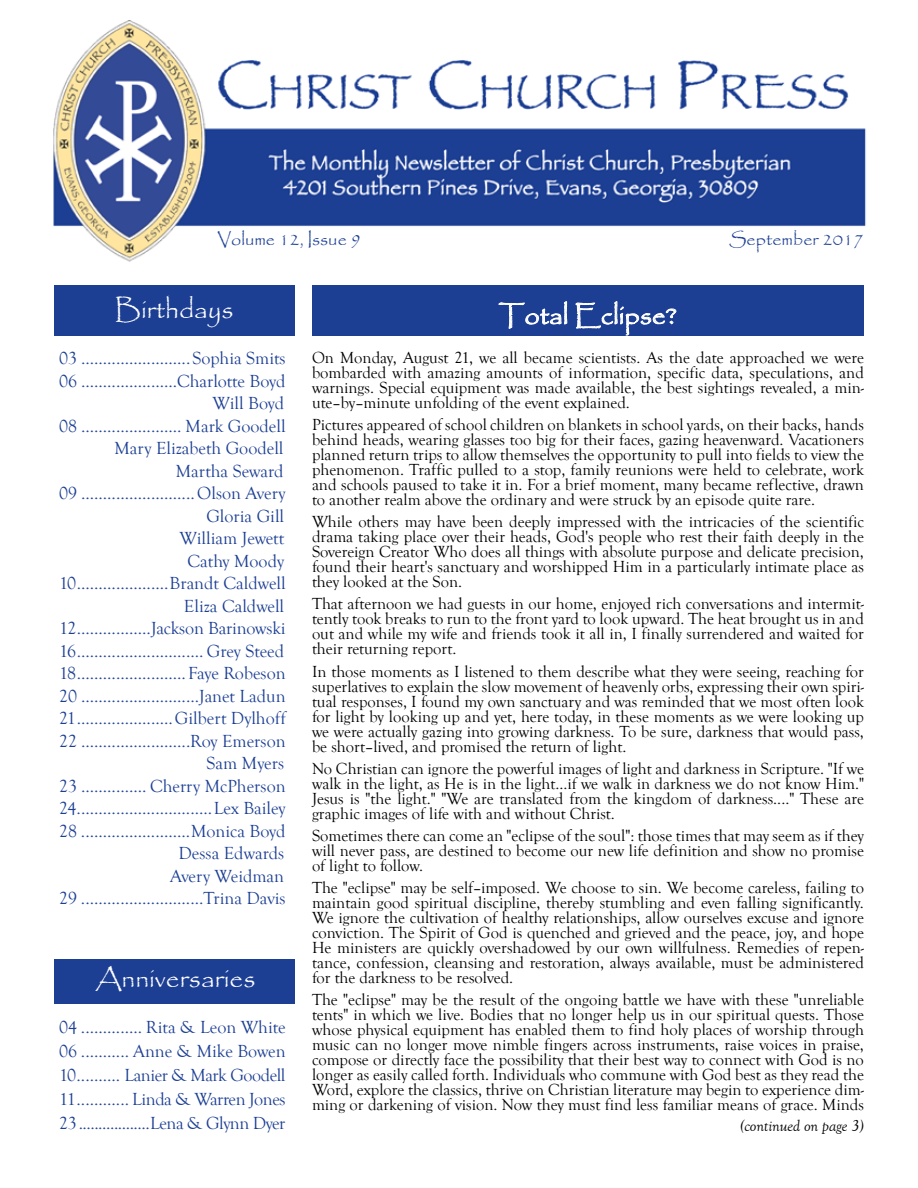
<style>
.page{position:relative;width:918px;height:1188px;background:#fff}
.page>*{position:absolute;margin:0;border:0;box-sizing:border-box;transform-origin:0 0}
.t1{font:27px "Papyrus";color:#fff}
.t2{font:18px/22.5px "Goudy Old Style T";color:#1c3f94;text-align:right}
.t3{font:18px "Papyrus";color:#1c3f94}
.t4{font:16.5px/15px "Goudy Old Style T";color:#000;text-align:justify}
.t5{font:italic 16.5px "Goudy Old Style T";letter-spacing:-.01em;color:#000}
</style>
<div class="page">
<img style="left:53px;top:21px;width:813px;height:241px">
<div style="left:54px;top:286px;width:241px;height:50px;background:#1c3f94"></div>
<div style="left:312px;top:286px;width:552px;height:50px;background:#1c3f94"></div>
<svg style="left:498px;top:301px;width:70px;height:28px"></svg>
<svg style="left:575px;top:301px;width:102px;height:35px"></svg>
<div style="left:54px;top:960px;width:241px;height:44px;background:#1c3f94"></div>
<p class="t3" style="left:217px;top:228px;width:145px">Volume 12, Issue 9</p>
<p class="t3" style="left:729px;top:228px;width:136px">September 2017</p>
<h1 class="t1" style="left:115px;top:293px;width:120px">Birthdays</h1>
<h1 class="t1" style="left:499px;top:299px;width:179px">Total Eclipse?</h1>
<p class="t2" style="left:59px;top:347px;width:228px">03 .........................Sophia Smits<br>06 ......................Charlotte Boyd<br>Will Boyd<br>08 ....................... Mark Goodell<br>Mary Elizabeth Goodell<br>Martha Seward<br>09 ..........................Olson Avery<br>Gloria Gill<br>William Jewett<br>Cathy Moody<br>10.....................Brandt Caldwell<br>Eliza Caldwell<br>12.................Jackson Barinowski<br>16............................. Grey Steed<br>18.........................Faye Robeson<br>20 ...........................Janet Ladun<br>21......................Gilbert Dylhoff<br>22 .........................Roy Emerson<br>Sam Myers<br>23 ............... Cherry McPherson<br>24...............................Lex Bailey<br>28 .........................Monica Boyd<br>Dessa Edwards<br>Avery Weidman<br>29 ............................Trina Davis</p>
<h1 class="t1" style="left:95px;top:962px;width:162px">Anniversaries</h1>
<p class="t2" style="left:59px;top:1016px;width:228px;line-height:24px;text-align:justify">04 .............. Rita &amp; Leon White 06 ........... Anne &amp; Mike Bowen 10.......... Lanier &amp; Mark Goodell 11............ Linda &amp; Warren Jones 23..................Lena &amp; Glynn Dyer</p>
<p class="t4" style="left:312px;top:350px;width:554px">On Monday, August 21, we all became scientists. As the date approached we were bombarded with amazing amounts of information, specific data, speculations, and warnings. Special equipment was made available, the best sightings revealed, a min&shy;ute–by–minute unfolding of the event explained.</p>
<p class="t4" style="left:312px;top:418px;width:554px">Pictures appeared of school children on blankets in school yards, on their backs, hands behind heads, wearing glasses too big for their faces, gazing heavenward. Vacationers planned return trips to allow themselves the opportunity to pull into fields to view the phenomenon. Traffic pulled to a stop, family reunions were held to celebrate, work and schools paused to take it in. For a brief moment, many became reflective, drawn to another realm above the ordinary and were struck by an episode quite rare.</p>
<p class="t4" style="left:312px;top:515px;width:554px">While others may have been deeply impressed with the intricacies of the scientific drama taking place over their heads, God's people who rest their faith deeply in the Sovereign Creator Who does all things with absolute purpose and delicate precision, found their heart's sanctuary and worshipped Him in a particularly intimate place as they looked at the Son.</p>
<p class="t4" style="left:312px;top:597px;width:553px">That afternoon we had guests in our home, enjoyed rich conversations and intermit&shy;tently took breaks to run to the front yard to look upward. The heat brought us in and out and while my wife and friends took it all in, I finally surrendered and waited for their returning report.</p>
<p class="t4" style="left:312px;top:664px;width:554px">In those moments as I listened to them describe what they were seeing, reaching for superlatives to explain the slow movement of heavenly orbs, expressing their own spiri&shy;tual responses, I found my own sanctuary and was reminded that we most often look for light by looking up and yet, here today, in these moments as we were looking up we were actually gazing into growing darkness. To be sure, darkness that would pass, be short–lived, and promised the return of light.</p>
<p class="t4" style="left:312px;top:761px;width:554px">No Christian can ignore the powerful images of light and darkness in Scripture. "If we walk in the light, as He is in the light...if we walk in darkness we do not know Him." Jesus is "the light." "We are translated from the kingdom of darkness...." These are graphic images of life with and without Christ.</p>
<p class="t4" style="left:312px;top:828px;width:553px">Sometimes there can come an "eclipse of the soul": those times that may seem as if they will never pass, are destined to become our new life definition and show no promise of light to follow.</p>
<p class="t4" style="left:312px;top:881px;width:553px">The "eclipse" may be self–imposed. We choose to sin. We become careless, failing to maintain good spiritual discipline, thereby stumbling and even falling significantly.<br>We ignore the cultivation of healthy relationships, allow ourselves excuse and ignore conviction. The Spirit of God is quenched and grieved and the peace, joy, and hope He ministers are quickly overshadowed by our own willfulness. Remedies of repen&shy;tance, confession, cleansing and restoration, always available, must be administered for the darkness to be resolved.</p>
<p class="t4" style="left:312px;top:993px;width:554px">The "eclipse" may be the result of the ongoing battle we have with these "unreliable tents" in which we live. Bodies that no longer help us in our spiritual quests. Those whose physical equipment has enabled them to find holy places of worship through music can no longer move nimble fingers across instruments, raise voices in praise, compose or directly face the possibility that their best way to connect with God is no longer as easily called forth. Individuals who commune with God best as they read the Word, explore the classics, thrive on Christian literature may begin to experience dim&shy;ming or darkening of vision. Now they must find less familiar means of grace. Minds</p>
<p class="t5" style="left:740px;top:1116px;width:125px">(continued on page 3)</p>
</div>
